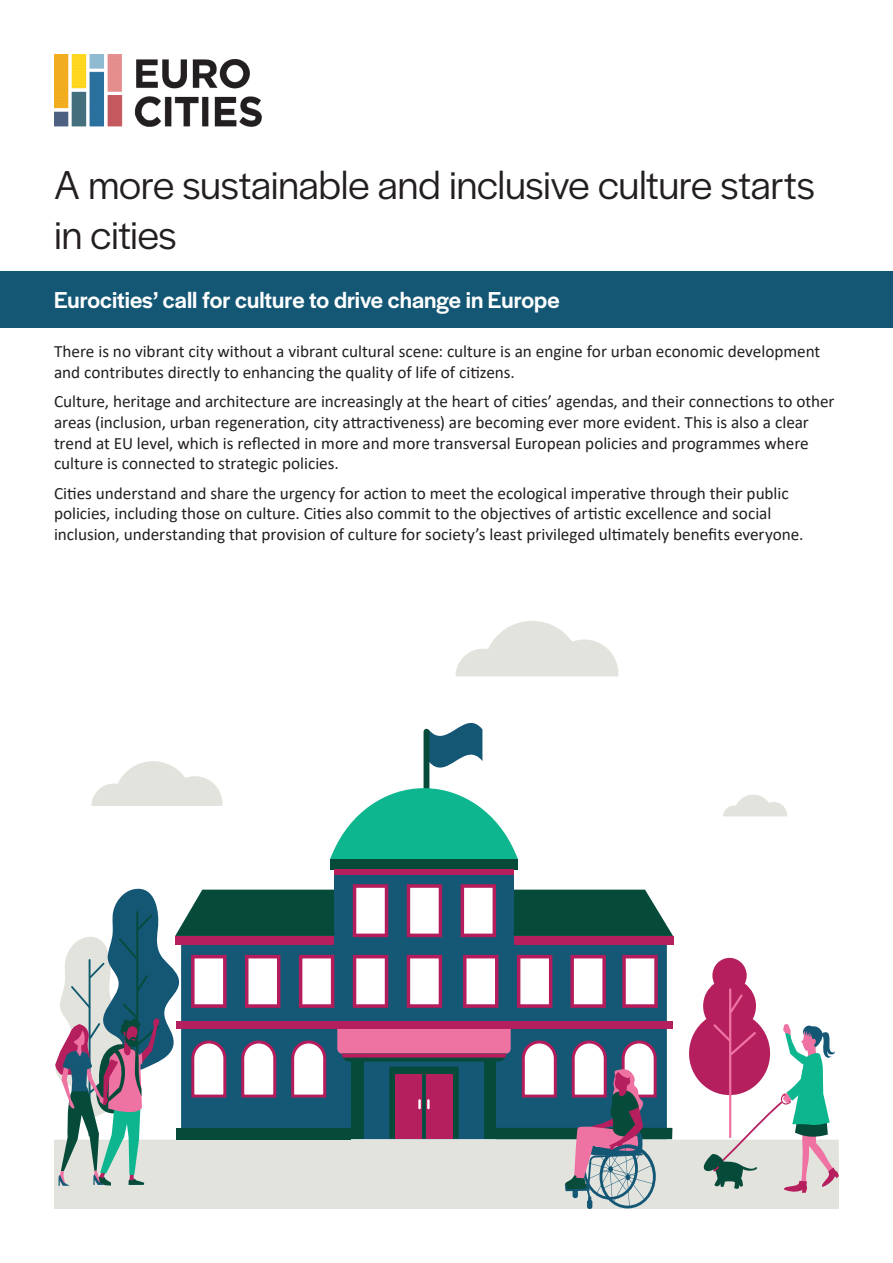
<style>
.page{position:relative;width:893px;height:1263px;background:#fff}
.page>*{position:absolute;margin:0;border:0;box-sizing:border-box;transform-origin:0 0}
.t1{font:42px/50.4px "Halyard Display";letter-spacing:-.01em;color:#231f20}
.t2{font:500 24px "Halyard Display";color:#fff}
.t3{font:17.25px/20.7px "Calibri";letter-spacing:-.005em;color:#231f20}
</style>
<div class="page">
<div style="left:54px;top:1140px;width:785px;height:69px;background:#e3e3de"></div>
<img style="left:54px;top:54px;width:207px;height:72px">
<div style="left:0;top:272px;width:893px;height:56px;background:#145775"></div>
<svg style="left:723px;top:795px;width:64px;height:21px"></svg>
<svg style="left:91px;top:761px;width:131px;height:45px"></svg>
<svg style="left:455px;top:621px;width:163px;height:55px"></svg>
<svg style="left:330px;top:869px;width:188px;height:15px;background:#305c7b"></svg>
<div style="left:330px;top:859px;width:188px;height:10px;background:#064b3a"></div>
<div style="left:334px;top:869px;width:180px;height:5px;background:#b51f5e"></div>
<svg style="left:330px;top:722px;width:188px;height:137px"></svg>
<svg style="left:689px;top:958px;width:150px;height:236px"></svg>
<svg style="left:54px;top:884px;width:619px;height:324px"></svg>
<h1 class="t1" style="left:54px;top:157px;width:762px">A more sustainable and inclusive culture starts in cities</h1>
<h2 class="t2" style="left:54px;top:283px;width:507px">Eurocities’ call for culture to drive change in Europe</h2>
<p class="t3" style="left:54px;top:341px;width:768px">There is no vibrant city without a vibrant cultural scene: culture is an engine for urban economic development and contributes directly to enhancing the quality of life of citizens.</p>
<p class="t3" style="left:54px;top:391px;width:782px">Culture, heritage and architecture are increasingly at the heart of cities’ agendas, and their connections to other areas (inclusion, urban regeneration, city attractiveness) are becoming ever more evident. This is also a clear trend at EU level, which is reflected in more and more transversal European policies and programmes where culture is connected to strategic policies.</p>
<p class="t3" style="left:54px;top:482px;width:751px">Cities understand and share the urgency for action to meet the ecological imperative through their public policies, including those on culture. Cities also commit to the objectives of artistic excellence and social inclusion, understanding that provision of culture for society’s least privileged ultimately benefits everyone.</p>
</div>
